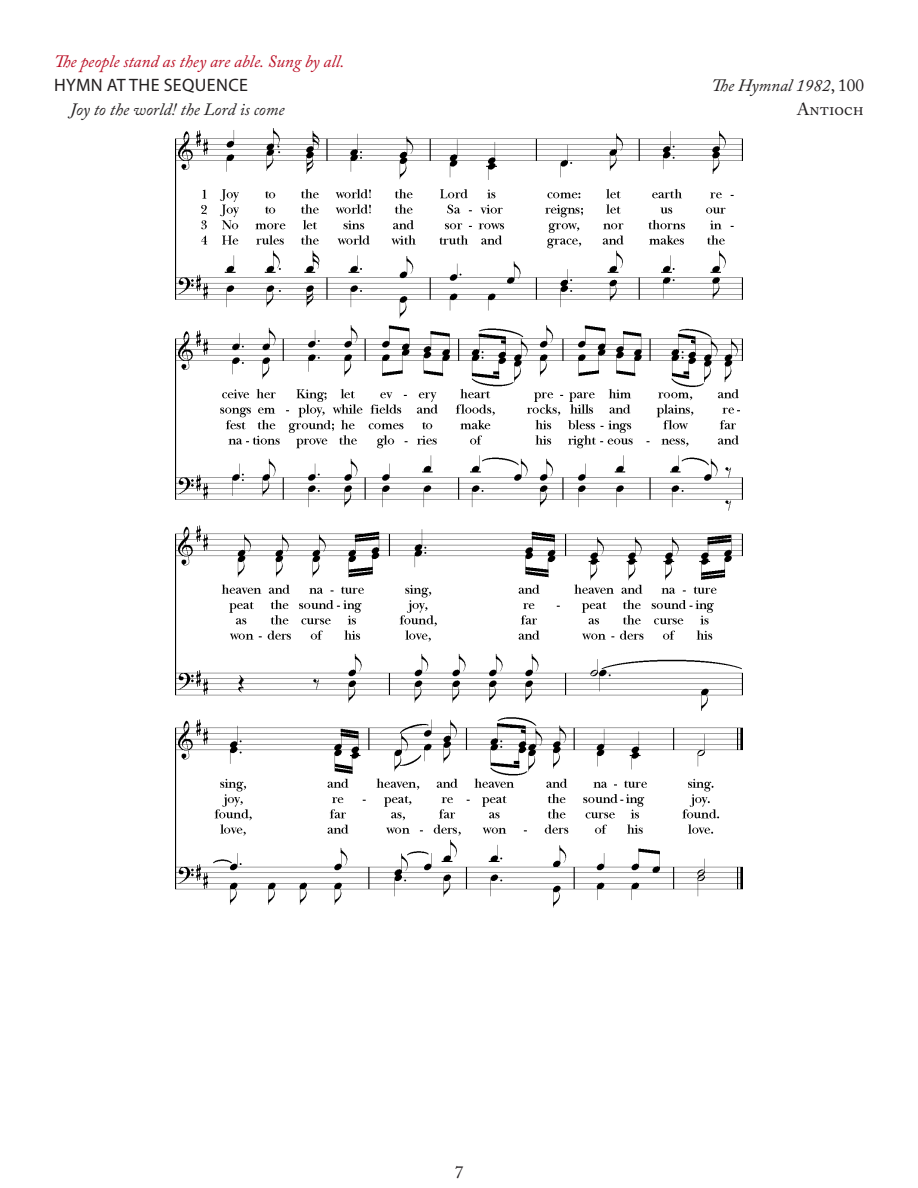
<style>
.page{position:relative;width:918px;height:1188px;background:#fff}
.page>*{position:absolute;margin:0;border:0;box-sizing:border-box;transform-origin:0 0}
.t1{font:18px "Myriad Pro";letter-spacing:.02em;color:#231f20}
.t2{font:italic 17.25px "Adobe Caslon Pro";color:#231f20}
.t3{font:italic 17.25px "Adobe Caslon Pro";color:#ba0f25}
.t4{font:17.25px "Adobe Caslon Pro";color:#231f20}
.s1{font-style:normal}
</style>
<div class="page">
<img style="left:176px;top:128px;width:566px;height:780px">
<p class="t3" style="left:54px;top:51px;width:292px">The people stand as they are able. Sung by all.</p>
<p class="t1" style="left:54px;top:74px;width:195px">HYMN AT THE SEQUENCE</p>
<p class="t2" style="left:712px;top:75px;width:154px">The Hymnal 1982<span class="s1">, 100</span></p>
<p class="t2" style="left:70px;top:99px;width:216px">Joy to the world! the Lord is come</p>
<p class="t4" style="left:797px;top:99px;width:69px">Antioch</p>
<p class="t4" style="left:455px;top:1162px;width:10px">7</p>
</div>
